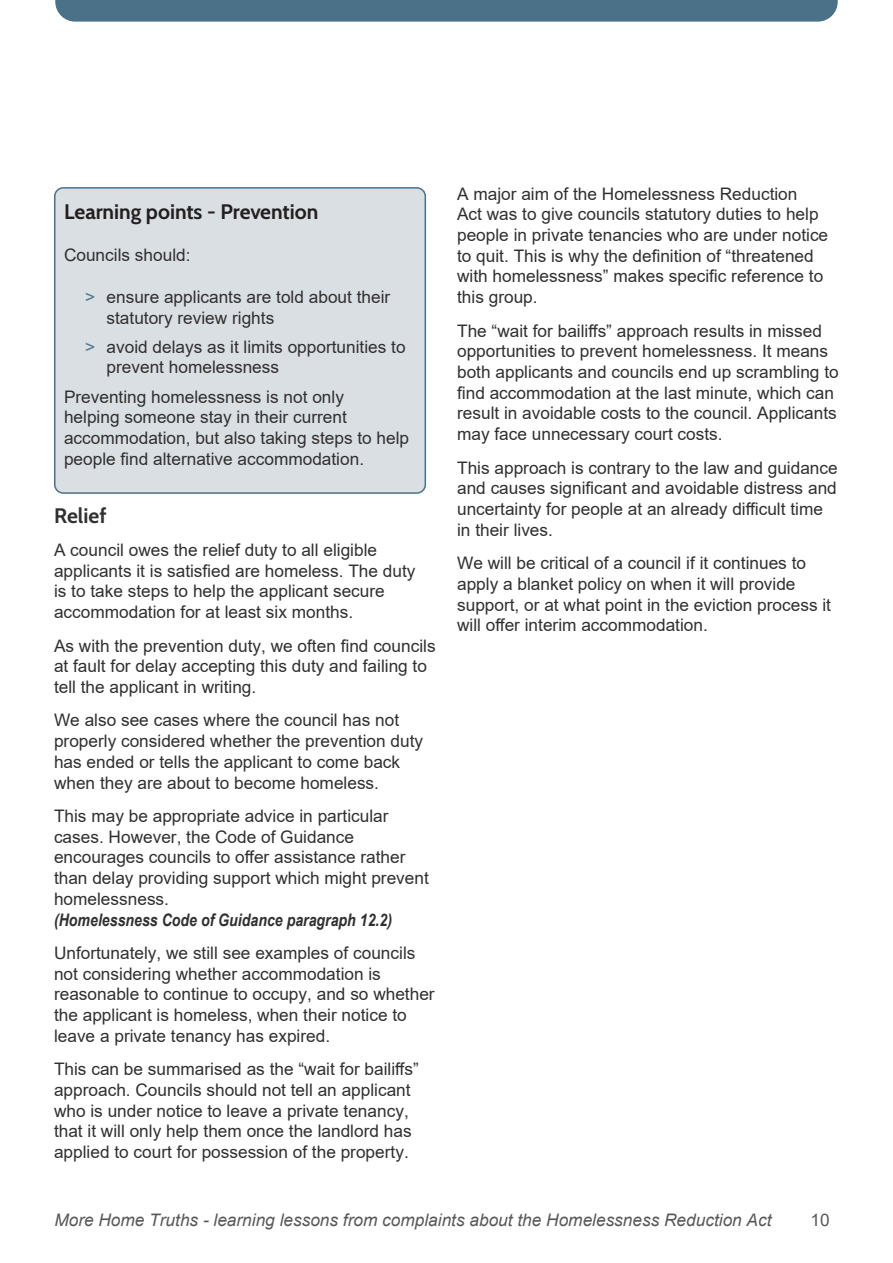
<style>
.page{position:relative;width:893px;height:1263px;background:#fff}
.page>*{position:absolute;margin:0;border:0;box-sizing:border-box;transform-origin:0 0}
.Case_study_title_-_H{font:700 21px "Cabin";color:#231f20}
.Second_Sub{font:700 21px "Cabin";color:#312f30}
.Body_text{font:17.25px/20.7px "Arial";color:#312f30}
.t1{font:italic 17.25px "Arial";color:#57585a}
.Case_study_title_-_H-2{font:17.25px "Arial";color:#312f30}
.t2{font:17.25px "Arial";color:#57585a}
.s1{color:#52768e}
.s2{font-family:"Arial Narrow";font-weight:700;font-style:italic}
</style>
<div class="page">
<div style="left:55px;top:0;width:783px;height:22px;background:#4b7189"></div>
<div style="left:55px;top:188px;width:370px;height:305px;background:#dadfe3;border-radius:9px"></div>
<div style="left:54px;top:187px;width:372px;height:307px;border:2px solid #4b7189;border-radius:9px"></div>
<h2 class="Case_study_title_-_H" style="left:64px;top:195px;width:256px">Learning points - Prevention</h2>
<h2 class="Case_study_title_-_H-2" style="left:64px;top:243px;width:128px">Councils should:</h2>
<p class="Body_text" style="left:107px;top:286px;width:285px;text-indent:-21px"><span class="s1">&gt;</span> ensure applicants are told about their statutory review rights</p>
<p class="Body_text" style="left:107px;top:336px;width:301px;text-indent:-21px"><span class="s1">&gt;</span> avoid delays as it limits opportunities to prevent homelessness</p>
<p class="Body_text" style="left:64px;top:386px;width:347px">Preventing homelessness is not only<br>helping someone stay in their current accommodation, but also taking steps to help people find alternative accommodation.</p>
<p class="Second_Sub" style="left:54px;top:499px;width:54px">Relief</p>
<p class="Body_text" style="left:54px;top:539px;width:363px">A council owes the relief duty to all eligible applicants it is satisfied are homeless. The duty is to take steps to help the applicant secure accommodation for at least six months.</p>
<p class="Body_text" style="left:54px;top:635px;width:383px">As with the prevention duty, we often find councils at fault for delay accepting this duty and failing to tell the applicant in writing.</p>
<p class="Body_text" style="left:54px;top:710px;width:371px">We also see cases where the council has not properly considered whether the prevention duty has ended or tells the applicant to come back when they are about to become homeless.</p>
<p class="Body_text" style="left:54px;top:805px;width:376px">This may be appropriate advice in particular cases. However, the Code of Guidance encourages councils to offer assistance rather than delay providing support which might prevent homelessness.<br><span class="s2">(Homelessness Code of Guidance paragraph 12.2)</span></p>
<p class="Body_text" style="left:54px;top:942px;width:382px">Unfortunately, we still see examples of councils not considering whether accommodation is reasonable to continue to occupy, and so whether the applicant is homeless, when their notice to leave a private tenancy has expired.</p>
<p class="Body_text" style="left:54px;top:1059px;width:366px">This can be summarised as the “wait for bailiffs” approach. Councils should not tell an applicant who is under notice to leave a private tenancy, that it will only help them once the landlord has applied to court for possession of the property.</p>
<p class="Body_text" style="left:457px;top:183px;width:373px">A major aim of the Homelessness Reduction<br>Act was to give councils statutory duties to help people in private tenancies who are under notice to quit. This is why the definition of “threatened with homelessness” makes specific reference to this group.</p>
<p class="Body_text" style="left:457px;top:320px;width:383px">The “wait for bailiffs” approach results in missed opportunities to prevent homelessness. It means both applicants and councils end up scrambling to find accommodation at the last minute, which can result in avoidable costs to the council. Applicants may face unnecessary court costs.</p>
<p class="Body_text" style="left:457px;top:457px;width:382px">This approach is contrary to the law and guidance and causes significant and avoidable distress and uncertainty for people at an already difficult time in their lives.</p>
<p class="Body_text" style="left:457px;top:553px;width:375px">We will be critical of a council if it continues to apply a blanket policy on when it will provide support, or at what point in the eviction process it will offer interim accommodation.</p>
<p class="t1" style="left:54px;top:1208px;width:719px">More Home Truths - learning lessons from complaints about the Homelessness Reduction Act</p>
<p class="t2" style="left:811px;top:1207px;width:21px">10</p>
</div>
